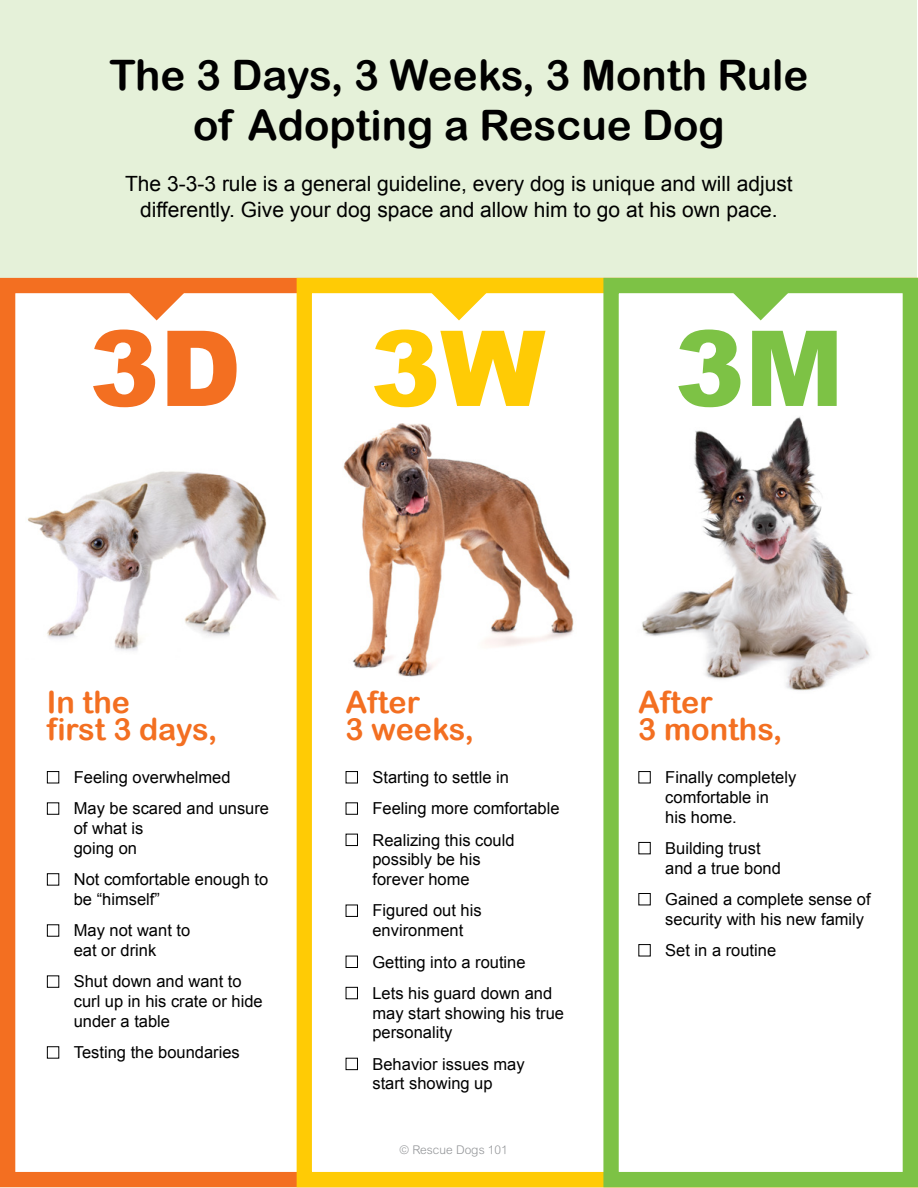
<style>
.page{position:relative;width:918px;height:1188px;background:#fff}
.page>*{position:absolute;margin:0;border:0;box-sizing:border-box;transform-origin:0 0}
.t1{font:900 105px "Arial";color:#f36f21}
.t2{font:900 105px "Arial";color:#7dc245}
.t3{font:900 105px "Arial";color:#ffcb05}
.H2_main_head{font:42px/50.4px "Arial Rounded MT Bold";color:#000;text-align:center}
.t4{font:30.6px/27px "Arial Rounded MT Bold";color:#f36f21}
.t5{font:21px/25.5px "Arial";color:#000;text-align:center}
.t6{font:16.5px/19.8px "Arial";color:#000}
.t7{font:300 12px "Arial Rounded MT Std";color:#939598}
</style>
<div class="page">
<div style="left:1px;top:0;width:916px;height:291px;background:#e5f1d9"></div>
<div style="left:0;top:278px;width:918px;height:909px;border:15px solid #f36f21"></div>
<div style="left:297px;top:278px;width:621px;height:909px;border:15px solid #ffcb05"></div>
<div style="left:603px;top:278px;width:315px;height:909px;border:15px solid #7dc245"></div>
<img style="left:642px;top:416px;width:228px;height:275px">
<img style="left:343px;top:423px;width:231px;height:254px">
<img style="left:27px;top:471px;width:252px;height:180px">
<svg style="left:725px;top:285px;width:71px;height:35px"></svg>
<svg style="left:423px;top:285px;width:72px;height:35px"></svg>
<svg style="left:121px;top:285px;width:71px;height:35px"></svg>
<h2 class="H2_main_head" style="left:110px;top:49px;width:700px">The 3 Days, 3 Weeks, 3 Month Rule of Adopting a Rescue Dog</h2>
<p class="t5" style="left:125px;top:171px;width:669px">The 3-3-3 rule is a general guideline, every dog is unique and will adjust differently. Give your dog space and allow him to go at his own pace.</p>
<h1 class="t1" style="left:89px;top:292px;width:153px">3D</h1>
<h1 class="t3" style="left:370px;top:292px;width:177px">3W</h1>
<h1 class="t2" style="left:675px;top:292px;width:171px">3M</h1>
<p class="t4" style="left:47px;top:689px;width:172px">In the<br>first 3 days,</p>
<p class="t6" style="left:47px;top:767px;width:185px">■ Feeling overwhelmed</p>
<p class="t6" style="left:74px;top:799px;width:197px;text-indent:-27px">■ May be scared and unsure of what is<br>going on</p>
<p class="t6" style="left:74px;top:870px;width:196px;text-indent:-27px">■ Not comfortable enough to be “himself”</p>
<p class="t6" style="left:47px;top:921px;width:145px;text-align:center">■ May not want to eat or drink</p>
<p class="t6" style="left:74px;top:972px;width:190px;text-indent:-27px">■ Shut down and want to curl up in his crate or hide under a table</p>
<p class="t6" style="left:47px;top:1043px;width:195px">■ Testing the boundaries</p>
<p class="t4" style="left:345px;top:689px;width:130px">After<br>3 weeks,</p>
<p class="t6" style="left:345px;top:767px;width:165px">■ Starting to settle in</p>
<p class="t6" style="left:345px;top:799px;width:216px">■ Feeling more comfortable</p>
<p class="t6" style="left:372px;top:830px;width:144px;text-indent:-27px">■ Realizing this could possibly be his forever home</p>
<p class="t6" style="left:345px;top:901px;width:138px;text-align:center">■ Figured out his environment</p>
<p class="t6" style="left:345px;top:952px;width:182px">■ Getting into a routine</p>
<p class="t6" style="left:372px;top:983px;width:193px;text-indent:-27px">■ Lets his guard down and may start showing his true personality</p>
<p class="t6" style="left:345px;top:1054px;width:181px;text-align:center">■ Behavior issues may start showing up</p>
<p class="t7" style="left:400px;top:1143px;width:110px">© Rescue Dogs 101</p>
<p class="t4" style="left:638px;top:689px;width:146px">After<br>3 months,</p>
<p class="t6" style="left:665px;top:767px;width:133px;text-indent:-27px">■ Finally completely comfortable in<br>his home.</p>
<p class="t6" style="left:665px;top:838px;width:117px;text-indent:-27px">■ Building trust and a true bond</p>
<p class="t6" style="left:665px;top:889px;width:207px;text-indent:-27px">■ Gained a complete sense of security with his new family</p>
<p class="t6" style="left:638px;top:941px;width:139px">■ Set in a routine</p>
</div>
